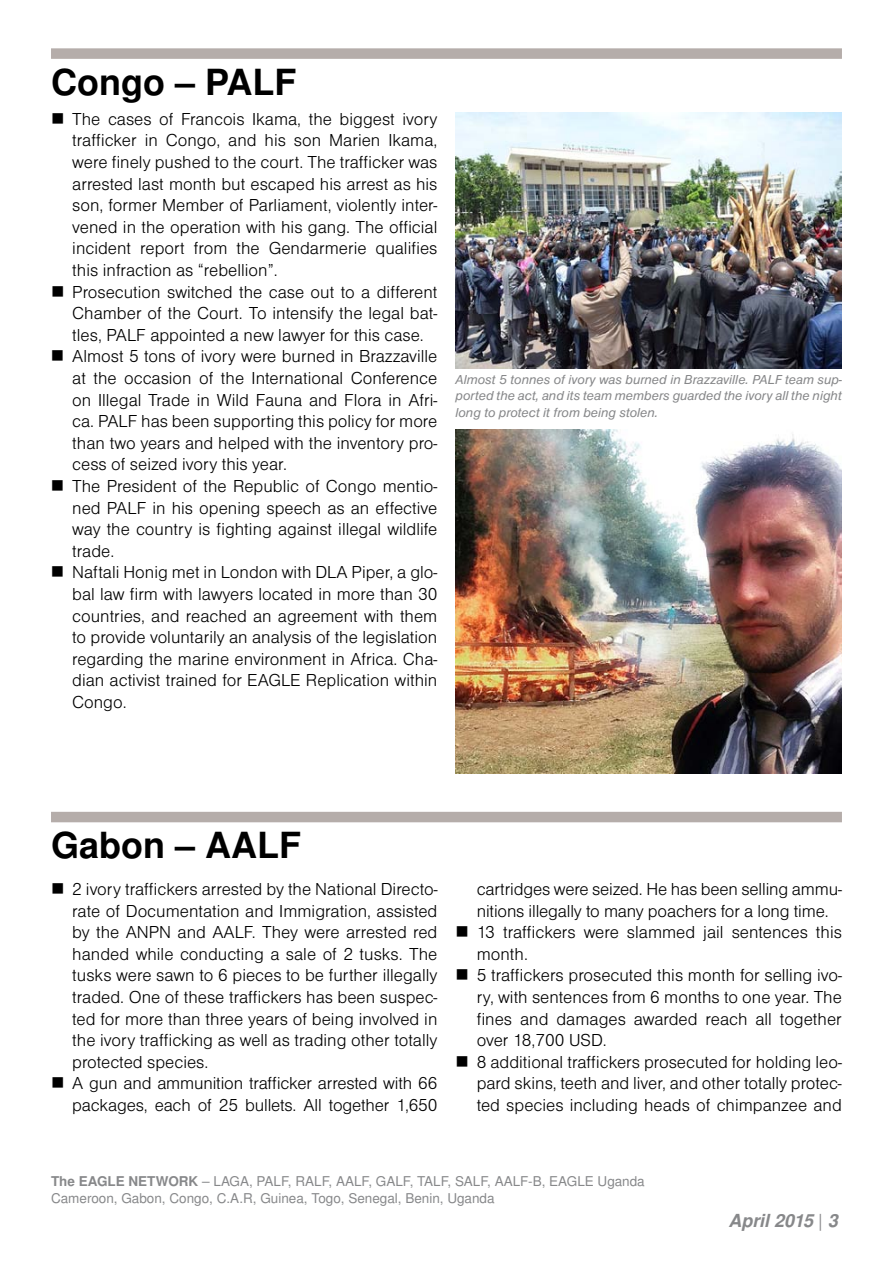
<style>
.page{position:relative;width:893px;height:1263px;background:#fff}
.page>*{position:absolute;margin:0;border:0;box-sizing:border-box;transform-origin:0 0}
.t1{font:700 36px "Nimbus Sans LOT";color:#000}
.t2{font:18px/21.6px "Nimbus Sans DOT Ligh";color:#000}
.t3{font:italic 700 18px "Nimbus Sans LOT";color:#87888a}
.t4{font:italic 13.5px/16.2px "Nimbus Sans DOT";color:#87888a;text-align:justify}
.t5{font:13.5px/16.2px "Nimbus Sans LOT";color:#87888a}
.s1{font-weight:700}
.s2{font-weight:400;font-style:normal}
</style>
<div class="page">
<div style="left:51px;top:812px;width:791px;height:10px;background:#b5adaa"></div>
<div style="left:51px;top:48px;width:791px;height:11px;background:#b5adaa"></div>
<img style="left:455px;top:429px;width:387px;height:345px">
<img style="left:455px;top:113px;width:387px;height:255px">
<h1 class="t1" style="left:51px;top:61px;width:247px">Congo – PALF</h1>
<p class="t2" style="left:72px;top:108px;width:367px">The cases of Francois Ikama, the biggest ivory trafficker in Congo, and his son Marien Ikama, were finely pushed to the court. The trafficker was arrested last month but escaped his arrest as his son, former Member of Parliament, violently inter&shy;vened in the operation with his gang. The official incident report from the Gendarmerie qualifies this infraction as “rebellion”.<br>Prosecution switched the case out to a different Chamber of the Court. To intensify the legal bat&shy;tles, PALF appointed a new lawyer for this case.<br>Almost 5 tons of ivory were burned in Brazzaville at the occasion of the International Conference on Illegal Trade in Wild Fauna and Flora in Afri&shy;ca. PALF has been supporting this policy for more than two years and helped with the inventory pro&shy;cess of seized ivory this year.<br>The President of the Republic of Congo mentio&shy;ned PALF in his opening speech as an effective way the country is fighting against illegal wildlife trade.<br>Naftali Honig met in London with DLA Piper, a glo&shy;bal law firm with lawyers located in more than 30 countries, and reached an agreement with them to provide voluntarily an analysis of the legislation regarding the marine environment in Africa. Cha&shy;dian activist trained for EAGLE Replication within Congo.</p>
<p class="t4" style="left:455px;top:372px;width:388px">Almost 5 tonnes of ivory was burned in Brazzaville. PALF team sup&shy;ported the act, and its team members guarded the ivory all the night long to protect it from being stolen.</p>
<h1 class="t1" style="left:51px;top:824px;width:252px">Gabon – AALF</h1>
<p class="t2" style="left:72px;top:878px;width:367px">2 ivory traffickers arrested by the National Directo&shy;rate of Documentation and Immigration, assisted by the ANPN and AALF. They were arrested red handed while conducting a sale of 2 tusks. The tusks were sawn to 6 pieces to be further illegally traded. One of these traffickers has been suspec&shy;ted for more than three years of being involved in the ivory trafficking as well as trading other totally protected species.<br>A gun and ammunition trafficker arrested with 66 packages, each of 25 bullets. All together 1,650</p>
<p class="t2" style="left:477px;top:878px;width:367px">cartridges were seized. He has been selling ammu&shy;nitions illegally to many poachers for a long time.<br>13 traffickers were slammed jail sentences this month.<br>5 traffickers prosecuted this month for selling ivo&shy;ry, with sentences from 6 months to one year. The fines and damages awarded reach all together over 18,700 USD.<br>8 additional traffickers prosecuted for holding leo&shy;pard skins, teeth and liver, and other totally protec&shy;ted species including heads of chimpanzee and</p>
<p class="t5" style="left:51px;top:1174px;width:595px"><span class="s1">The EAGLE NETWORK</span> – LAGA, PALF, RALF, AALF, GALF, TALF, SALF, AALF-B, EAGLE Uganda<br>Cameroon, Gabon, Congo, C.A.R, Guinea, Togo, Senegal, Benin, Uganda</p>
<p class="t3" style="left:728px;top:1210px;width:111px">April 2015 <span class="s2">|</span> 3</p>
</div>
